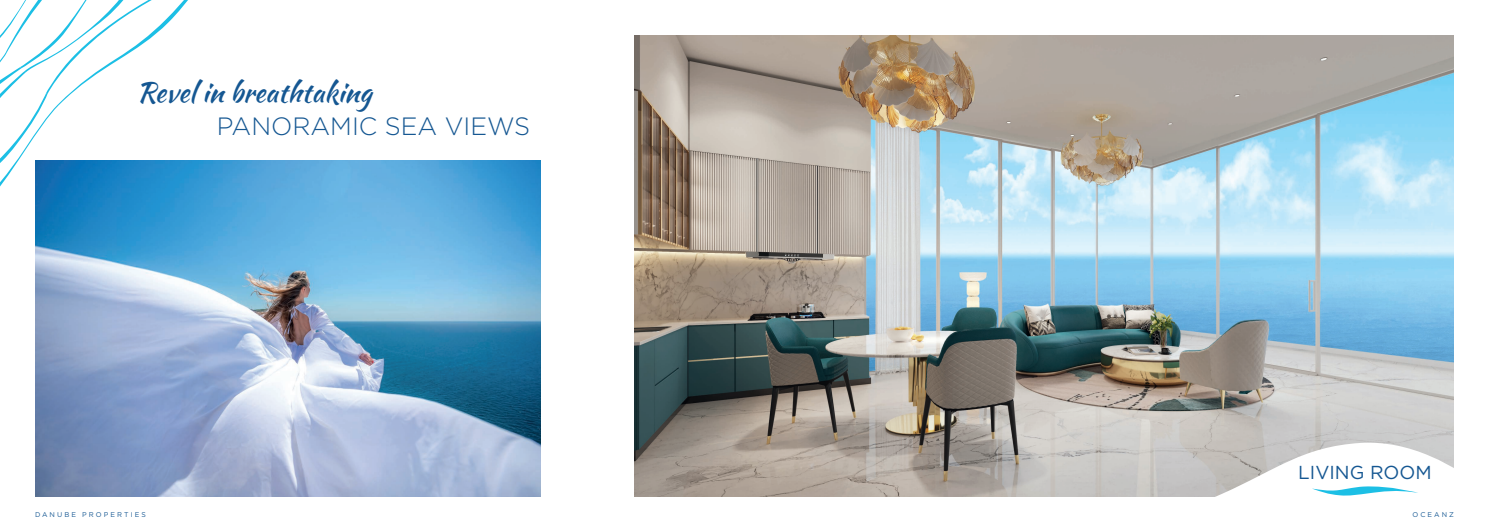
<style>
.page{position:relative;width:1489px;height:532px;background:#fff}
.page>*{position:absolute;margin:0;border:0;box-sizing:border-box;transform-origin:0 0}
.t1{font:27.5px "Kaushan Script";color:#155792}
.t2{font:300 25px "Gotham";color:#155792}
.t3{font:18.75px "Gotham";color:#155792}
.t4{font:6.88px "Gotham";letter-spacing:.3em;color:#155792}
</style>
<div class="page">
<img style="left:634px;top:35px;width:819px;height:461px">
<svg style="left:1093px;top:436px;width:361px;height:61px"></svg>
<svg style="left:1311px;top:485px;width:107px;height:11px"></svg>
<img style="left:35px;top:160px;width:505px;height:336px">
<svg style="left:0;top:0;width:200px;height:200px"></svg>
<h1 class="t1" style="left:137px;top:73px;width:236px">Revel in breathtaking</h1>
<h2 class="t2" style="left:217px;top:111px;width:315px">PANORAMIC SEA VIEWS</h2>
<h3 class="t3" style="left:1298px;top:460px;width:135px">LIVING ROOM</h3>
<p class="t4" style="left:35px;top:510px;width:112px">DANUBE PROPERTIES</p>
<p class="t4" style="left:1412px;top:510px;width:43px">OCEANZ</p>
</div>
